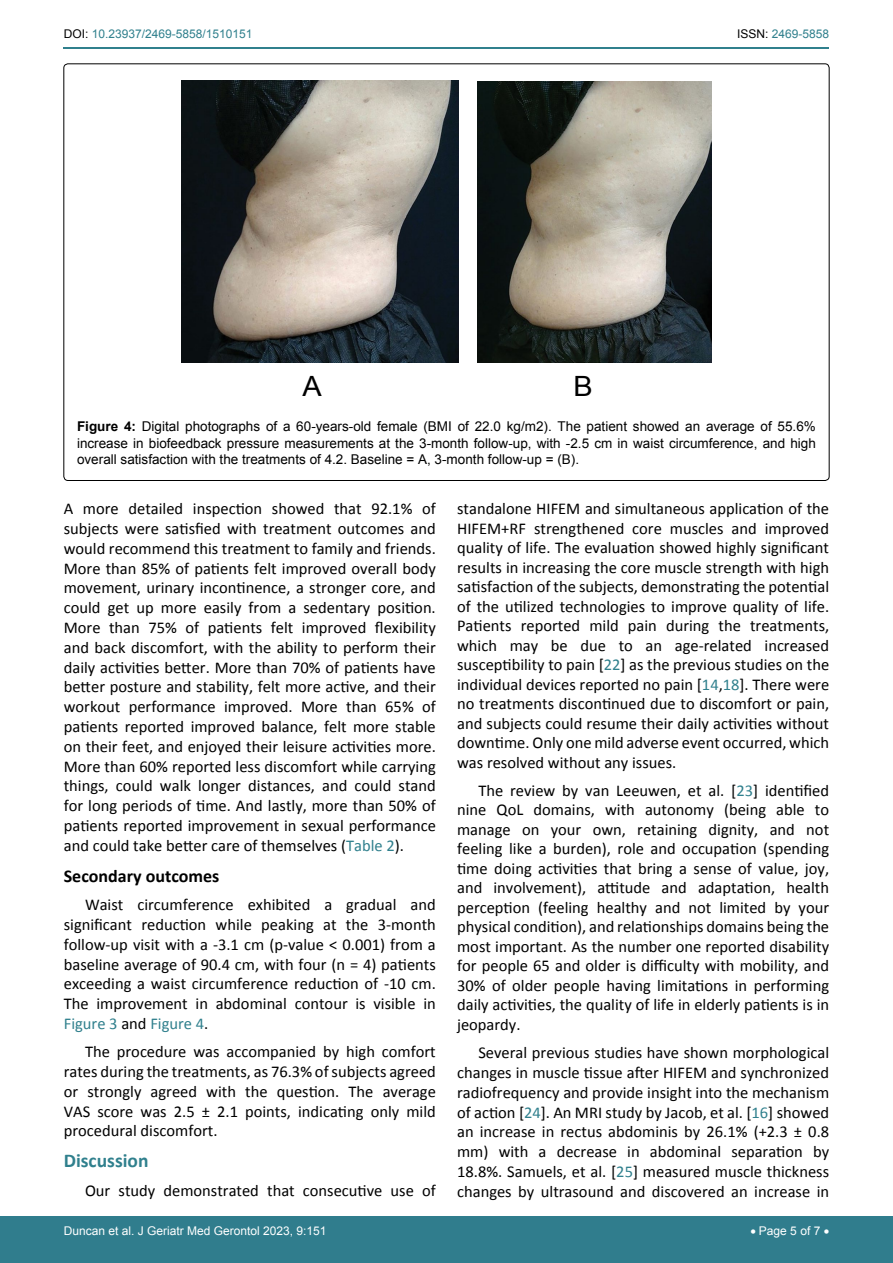
<style>
.page{position:relative;width:893px;height:1263px;background:#fff}
.page>*{position:absolute;margin:0;border:0;box-sizing:border-box;transform-origin:0 0}
.t1{font:27.9px "Arial";color:#000}
.t2{font:700 19.5px "Calibri";color:#30808d}
.t3{font:700 18px "Calibri";color:#000}
.t4{font:16.5px/19.8px "Calibri";color:#000;text-align:justify}
.t5{font:13.5px/16.2px "Arial";color:#000;text-align:justify}
.t6{font:12px "Arial";color:#fff}
.t7{font:12px "Arial";color:#30808d}
.s1{color:#000}
.s2{font-weight:700}
.s3{color:#30808d}
</style>
<div class="page">
<hr style="left:64px;top:47px;width:765px;height:1px;background:#30808d">
<div style="left:0;top:1217px;width:893px;height:46px;background:#307d8d"></div>
<img style="left:181px;top:80px;width:278px;height:282px">
<img style="left:478px;top:81px;width:234px;height:282px">
<p class="t7" style="left:64px;top:26px;width:190px"><span class="s1">DOI:</span> 10.23937/2469-5858/1510151</p>
<p class="t7" style="left:737px;top:26px;width:94px"><span class="s1">ISSN:</span> 2469-5858</p>
<h1 class="t1" style="left:303px;top:368px;width:21px">A</h1>
<h1 class="t1" style="left:573px;top:368px;width:21px">B</h1>
<p class="t5" style="left:77px;top:419px;width:740px"><span class="s2">Figure 4:</span> Digital photographs of a 60-years-old female (BMI of 22.0 kg/m2). The patient showed an average of 55.6% increase in biofeedback pressure measurements at the 3-month follow-up, with -2.5 cm in waist circumference, and high overall satisfaction with the treatments of 4.2. Baseline = A, 3-month follow-up = (B).</p>
<p class="t4" style="left:64px;top:499px;width:374px">A more detailed inspection showed that 92.1% of subjects were satisfied with treatment outcomes and would recommend this treatment to family and friends.<br>More than 85% of patients felt improved overall body movement, urinary incontinence, a stronger core, and could get up more easily from a sedentary position.<br>More than 75% of patients felt improved flexibility and back discomfort, with the ability to perform their daily activities better. More than 70% of patients have better posture and stability, felt more active, and their workout performance improved. More than 65% of patients reported improved balance, felt more stable on their feet, and enjoyed their leisure activities more.<br>More than 60% reported less discomfort while carrying things, could walk longer distances, and could stand for long periods of time. And lastly, more than 50% of patients reported improvement in sexual performance and could take better care of themselves (<span class="s3">Table 2</span>).</p>
<p class="t3" style="left:64px;top:864px;width:157px">Secondary outcomes</p>
<p class="t4" style="left:64px;top:895px;width:374px;text-indent:21px">Waist circumference exhibited a gradual and significant reduction while peaking at the 3-month follow-up visit with a -3.1 cm (p-value &lt; 0.001) from a baseline average of 90.4 cm, with four (n = 4) patients exceeding a waist circumference reduction of -10 cm.<br>The improvement in abdominal contour is visible in <span class="s3">Figure 3</span> and <span class="s3">Figure 4</span>.</p>
<p class="t4" style="left:64px;top:1042px;width:374px;text-indent:21px">The procedure was accompanied by high comfort rates during the treatments, as 76.3% of subjects agreed or strongly agreed with the question. The average VAS score was 2.5 ± 2.1 points, indicating only mild procedural discomfort.</p>
<p class="t2" style="left:64px;top:1148px;width:86px">Discussion</p>
<p class="t4" style="left:85px;top:1180px;width:352px">Our study demonstrated that consecutive use of</p>
<p class="t4" style="left:457px;top:499px;width:374px">standalone HIFEM and simultaneous application of the HIFEM+RF strengthened core muscles and improved quality of life. The evaluation showed highly significant results in increasing the core muscle strength with high satisfaction of the subjects, demonstrating the potential of the utilized technologies to improve quality of life.<br>Patients reported mild pain during the treatments, which may be due to an age-related increased susceptibility to pain [<span class="s3">22</span>] as the previous studies on the individual devices reported no pain [<span class="s3">14</span>,<span class="s3">18</span>]. There were no treatments discontinued due to discomfort or pain, and subjects could resume their daily activities without downtime. Only one mild adverse event occurred, which was resolved without any issues.</p>
<p class="t4" style="left:457px;top:780px;width:374px;text-indent:21px">The review by van Leeuwen, et al. [<span class="s3">23</span>] identified nine QoL domains, with autonomy (being able to manage on your own, retaining dignity, and not feeling like a burden), role and occupation (spending time doing activities that bring a sense of value, joy, and involvement), attitude and adaptation, health perception (feeling healthy and not limited by your physical condition), and relationships domains being the most important. As the number one reported disability for people 65 and older is difficulty with mobility, and 30% of older people having limitations in performing daily activities, the quality of life in elderly patients is in jeopardy.</p>
<p class="t4" style="left:457px;top:1043px;width:374px;text-indent:21px">Several previous studies have shown morphological changes in muscle tissue after HIFEM and synchronized radiofrequency and provide insight into the mechanism of action [<span class="s3">24</span>]. An MRI study by Jacob, et al. [<span class="s3">16</span>] showed an increase in rectus abdominis by 26.1% (+2.3 ± 0.8 mm) with a decrease in abdominal separation by 18.8%. Samuels, et al. [<span class="s3">25</span>] measured muscle thickness changes by ultrasound and discovered an increase in</p>
<p class="t6" style="left:64px;top:1223px;width:264px">Duncan et al. J Geriatr Med Gerontol 2023, 9:151</p>
<p class="t6" style="left:750px;top:1223px;width:80px">• Page 5 of 7 •</p>
</div>
